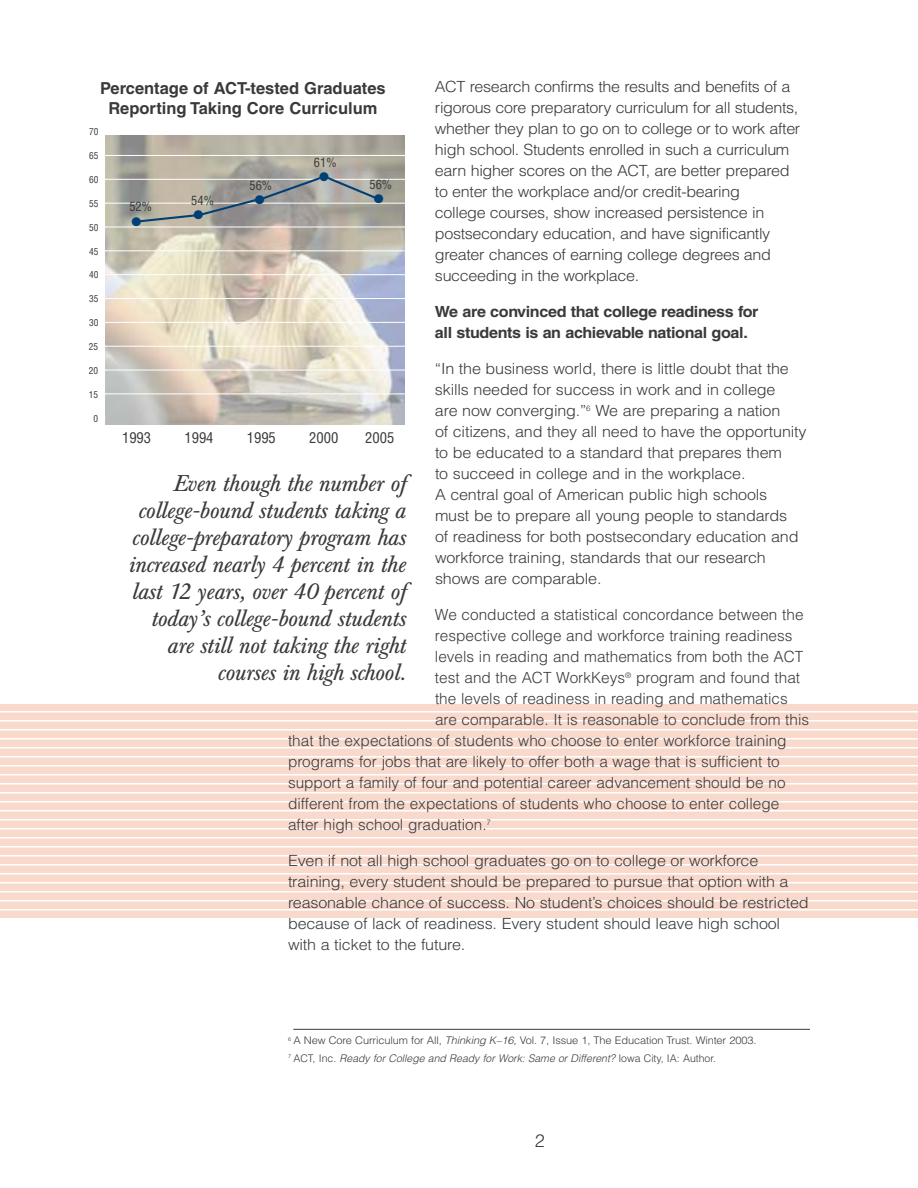
<style>
.page{position:relative;width:918px;height:1188px;background:#fff}
.page>*{position:absolute;margin:0;border:0;box-sizing:border-box;transform-origin:0 0}
.t1{font:italic 22.5px/27px "Baskerville BE";letter-spacing:-.015em;color:#383a3b;text-align:right;scale:1.04 1}
.t2{font:300 18px "Helvetica";color:#383a3b}
.t3{font:700 16.5px/19.5px "Helvetica";color:#383a3b;text-align:center}
.t4{font:300 15.3px/21px "Helvetica";letter-spacing:-.01em;color:#383a3b;scale:1.05 1}
.t5{font:300 15.3px "Helvetica";letter-spacing:-.01em;color:#383a3b}
.t6{font:700 15.3px/21px "Helvetica";letter-spacing:-.02em;color:#383a3b;scale:1.05 1}
.t7{font:condensed 14.55px "Helvetica";color:#383a3b}
.t8{font:condensed 12.45px "Helvetica";color:#383a3b}
.t9{font:12.45px "Zapf Dingbats";color:#004074}
.t10{font:300 10.5px/17.4px "Helvetica";letter-spacing:-.01em;color:#383a3b;scale:1.05 1}
.t11{font:condensed 9.3px "Helvetica";color:#383a3b}
.s1{font-style:italic}
</style>
<div class="page">
<div style="left:0;top:704px;width:918px;height:215px;background:#fad9cd"></div>
<hr style="left:0;top:711px;width:918px;height:1px;background:#fff">
<hr style="left:0;top:720px;width:918px;height:2px;background:#fff">
<hr style="left:0;top:729px;width:918px;height:1px;background:#fff">
<hr style="left:0;top:738px;width:918px;height:2px;background:#fff">
<hr style="left:0;top:747px;width:918px;height:1px;background:#fff">
<hr style="left:0;top:756px;width:918px;height:2px;background:#fff">
<hr style="left:0;top:765px;width:918px;height:1px;background:#fff">
<hr style="left:0;top:774px;width:918px;height:2px;background:#fff">
<hr style="left:0;top:783px;width:918px;height:1px;background:#fff">
<hr style="left:0;top:792px;width:918px;height:2px;background:#fff">
<hr style="left:0;top:801px;width:918px;height:1px;background:#fff">
<hr style="left:0;top:810px;width:918px;height:2px;background:#fff">
<hr style="left:0;top:819px;width:918px;height:1px;background:#fff">
<hr style="left:0;top:828px;width:918px;height:2px;background:#fff">
<hr style="left:0;top:837px;width:918px;height:1px;background:#fff">
<hr style="left:0;top:846px;width:918px;height:2px;background:#fff">
<hr style="left:0;top:855px;width:918px;height:1px;background:#fff">
<hr style="left:0;top:864px;width:918px;height:2px;background:#fff">
<hr style="left:0;top:873px;width:918px;height:1px;background:#fff">
<hr style="left:0;top:882px;width:918px;height:2px;background:#fff">
<hr style="left:0;top:891px;width:918px;height:1px;background:#fff">
<hr style="left:0;top:900px;width:918px;height:2px;background:#fff">
<hr style="left:0;top:909px;width:918px;height:1px;background:#fff">
<hr style="left:0;top:918px;width:918px;height:2px;background:#fff">
<img style="left:105px;top:136px;width:300px;height:288px">
<hr style="left:98px;top:394px;width:307px;height:1px;background:#fff">
<hr style="left:98px;top:370px;width:307px;height:1px;background:#fff">
<hr style="left:98px;top:346px;width:307px;height:1px;background:#fff">
<hr style="left:98px;top:322px;width:307px;height:1px;background:#fff">
<hr style="left:98px;top:298px;width:307px;height:1px;background:#fff">
<hr style="left:98px;top:274px;width:307px;height:1px;background:#fff">
<hr style="left:98px;top:251px;width:307px;height:1px;background:#fff">
<hr style="left:98px;top:227px;width:307px;height:1px;background:#fff">
<hr style="left:98px;top:203px;width:307px;height:1px;background:#fff">
<hr style="left:98px;top:179px;width:307px;height:1px;background:#fff">
<hr style="left:98px;top:155px;width:307px;height:1px;background:#fff">
<svg style="left:135px;top:174px;width:247px;height:50px;background:#a5a49e"></svg>
<hr style="left:293px;top:1029px;width:517px;height:1px;background:#383a3b">
<p class="t4" style="left:435px;top:78px;width:350px">ACT research confirms the results and benefits of a rigorous core preparatory curriculum for all students, whether they plan to go on to college or to work after high school. Students enrolled in such a curriculum earn higher scores on the ACT, are better prepared to enter the workplace and/or credit-bearing<br>college courses, show increased persistence in postsecondary education, and have significantly greater chances of earning college degrees and succeeding in the workplace.</p>
<p class="t6" style="left:435px;top:303px;width:310px">We are convinced that college readiness for all students is an achievable national goal.</p>
<p class="t4" style="left:435px;top:360px;width:355px">“In the business world, there is little doubt that the skills needed for success in work and in college<br>are now converging.”<sup>6</sup> We are preparing a nation<br>of citizens, and they all need to have the opportunity to be educated to a standard that prepares them<br>to succeed in college and in the workplace.<br>A central goal of American public high schools<br>must be to prepare all young people to standards<br>of readiness for both postsecondary education and workforce training, standards that our research shows are comparable.</p>
<p class="t5" style="left:435px;top:609px;width:370px">We conducted a statistical concordance between the</p>
<p class="t5" style="left:435px;top:630px;width:359px">respective college and workforce training readiness</p>
<p class="t5" style="left:435px;top:651px;width:370px">levels in reading and mathematics from both the ACT</p>
<p class="t5" style="left:435px;top:672px;width:367px">test and the ACT WorkKeys<sup>®</sup> program and found that</p>
<p class="t5" style="left:435px;top:693px;width:354px">the levels of readiness in reading and mathematics</p>
<p class="t5" style="left:435px;top:714px;width:376px">are comparable. It is reasonable to conclude from this</p>
<p class="t5" style="left:288px;top:735px;width:500px">that the expectations of students who choose to enter workforce training</p>
<p class="t5" style="left:288px;top:756px;width:493px">programs for jobs that are likely to offer both a wage that is sufficient to</p>
<p class="t5" style="left:288px;top:777px;width:499px">support a family of four and potential career advancement should be no</p>
<p class="t5" style="left:288px;top:798px;width:493px">different from the expectations of students who choose to enter college</p>
<p class="t5" style="left:288px;top:819px;width:205px">after high school graduation.<sup>7</sup></p>
<p class="t4" style="left:288px;top:852px;width:498px">Even if not all high school graduates go on to college or workforce training, every student should be prepared to pursue that option with a reasonable chance of success. No student’s choices should be restricted because of lack of readiness. Every student should leave high school with a ticket to the future.</p>
<p class="t3" style="left:100px;top:80px;width:287px">Percentage of ACT-tested Graduates<br>Reporting Taking Core Curriculum</p>
<p class="t11" style="left:89px;top:128px;width:11px">70</p>
<p class="t11" style="left:89px;top:152px;width:11px">65</p>
<p class="t8" style="left:314px;top:158px;width:24px">61%</p>
<p class="t9" style="left:319px;top:171px;width:11px">●</p>
<p class="t11" style="left:89px;top:176px;width:11px">60</p>
<p class="t8" style="left:369px;top:180px;width:24px">56%</p>
<p class="t8" style="left:250px;top:181px;width:24px">56%</p>
<p class="t9" style="left:374px;top:193px;width:11px">●</p>
<p class="t9" style="left:255px;top:193px;width:11px">●</p>
<p class="t8" style="left:191px;top:195px;width:24px">54%</p>
<p class="t11" style="left:89px;top:200px;width:11px">55</p>
<p class="t8" style="left:129px;top:202px;width:24px">52%</p>
<p class="t9" style="left:194px;top:209px;width:11px">●</p>
<p class="t9" style="left:132px;top:216px;width:11px">●</p>
<p class="t11" style="left:89px;top:224px;width:11px">50</p>
<p class="t11" style="left:89px;top:248px;width:11px">45</p>
<p class="t11" style="left:89px;top:271px;width:11px">40</p>
<p class="t11" style="left:89px;top:295px;width:11px">35</p>
<p class="t11" style="left:89px;top:319px;width:11px">30</p>
<p class="t11" style="left:89px;top:343px;width:11px">25</p>
<p class="t11" style="left:89px;top:367px;width:11px">20</p>
<p class="t11" style="left:89px;top:391px;width:11px">15</p>
<p class="t11" style="left:93px;top:415px;width:6px">0</p>
<p class="t7" style="left:122px;top:432px;width:31px">1993</p>
<p class="t7" style="left:184px;top:432px;width:31px">1994</p>
<p class="t7" style="left:247px;top:432px;width:31px">1995</p>
<p class="t7" style="left:309px;top:432px;width:31px">2000</p>
<p class="t7" style="left:365px;top:432px;width:31px">2005</p>
<p class="t1" style="left:127px;top:472px;width:268px">Even though the number of college-bound students taking a college-preparatory program has increased nearly 4 percent in the last 12 years, over 40 percent of today’s college-bound students are still not taking the right courses in high school.</p>
<p class="t10" style="left:288px;top:1033px;width:448px"><sup>6</sup> A New Core Curriculum for All, <span class="s1">Thinking K–16,</span>Vol. 7, Issue 1, The Education Trust. Winter 2003.<br><sup>7</sup> A C T, I n c . <span class="s1">Ready for College and Ready for Work: Same or Different?</span> I o w a C i t y, I A : A u t h o r.</p>
<p class="t2" style="left:535px;top:1134px;width:12px">2</p>
</div>
